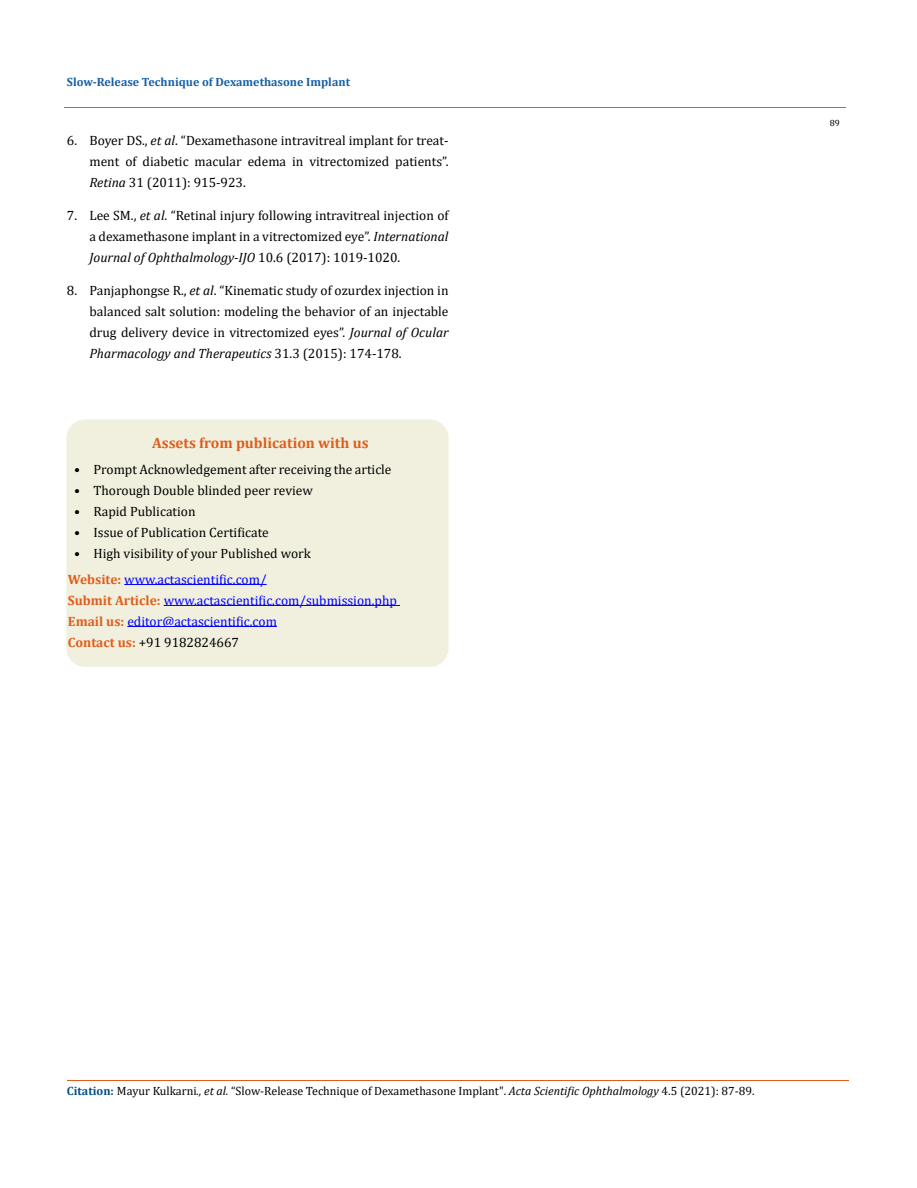
<style>
.page{position:relative;width:917px;height:1188px;background:#fff}
.page>*{position:absolute;margin:0;border:0;box-sizing:border-box;transform-origin:0 0}
.t1{font:700 15px "Cambria";color:#e05d1a}
.t2{font:13.5px/21px "Cambria";color:#000;text-align:justify}
.t3{font:13.5px/21px "Cambria";color:#00f}
.t4{font:12px "Cambria";color:#000}
.t5{font:700 12px "Cambria";color:#1560a6}
.t6{font:9px "Cambria";color:#000}
.s1{font-style:italic}
.s2{font-weight:700;color:#e05d1a}
.s3{color:#000}
.s4{font-weight:700;color:#035089}
</style>
<div class="page">
<div style="left:67px;top:420px;width:381px;height:246px;background:#f1f0de;border-radius:18px"></div>
<div style="left:66px;top:419px;width:382px;height:248px;border:2px solid #f1f0de;border-radius:18px"></div>
<hr style="left:124px;top:584px;width:143px;height:1px;background:#00f">
<hr style="left:164px;top:605px;width:236px;height:1px;background:#00f">
<hr style="left:127px;top:626px;width:150px;height:1px;background:#00f">
<hr style="left:64px;top:108px;width:781px;height:1px;background:#e05d1a">
<hr style="left:67px;top:1080px;width:781px;height:1px;background:#e05d1a">
<p class="t5" style="left:67px;top:73px;width:284px">Slow-Release Technique of Dexamethasone Implant</p>
<p class="t2" style="left:89px;top:130px;width:360px;text-indent:-23px">6. Boyer DS., <span class="s1">et al</span>. “Dexamethasone intravitreal implant for treat&shy;ment of diabetic macular edema in vitrectomized patients”.<br><span class="s1">Retina</span> 31 (2011): 915-923.</p>
<p class="t2" style="left:89px;top:205px;width:360px;text-indent:-23px">7. Lee SM., <span class="s1">et al</span>. “Retinal injury following intravitreal injection of a dexamethasone implant in a vitrectomized eye”. <span class="s1">International Journal of Ophthalmology-IJO</span> 10.6 (2017): 1019-1020.</p>
<p class="t2" style="left:89px;top:280px;width:360px;text-indent:-23px">8. Panjaphongse R., <span class="s1">et al</span>. “Kinematic study of ozurdex injection in balanced salt solution: modeling the behavior of an injectable drug delivery device in vitrectomized eyes”. <span class="s1">Journal of Ocular Pharmacology and Therapeutics</span> 31.3 (2015): 174-178.</p>
<p class="t1" style="left:152px;top:433px;width:218px">Assets from publication with us</p>
<p class="t2" style="left:74px;top:459px;width:319px">• Prompt Acknowledgement after receiving the article</p>
<p class="t2" style="left:74px;top:480px;width:240px">• Thorough Double blinded peer review</p>
<p class="t2" style="left:74px;top:501px;width:123px">• Rapid Publication</p>
<p class="t2" style="left:74px;top:522px;width:196px">• Issue of Publication Certificate</p>
<p class="t2" style="left:74px;top:543px;width:238px">• High visibility of your Published work</p>
<p class="t3" style="left:68px;top:568px;width:330px"><span class="s2">Website:</span> www.actascientific.com/<br><span class="s2">Submit Article:</span> www.actascientific.com/submission.php <span class="s2">Email us:</span> editor@actascientific.com<br><span class="s2">Contact us:</span> <span class="s3">+91 9182824667</span></p>
<p class="t6" style="left:829px;top:118px;width:11px">89</p>
<p class="t4" style="left:67px;top:1084px;width:689px"><span class="s4">Citation:</span> Mayur Kulkarni<span class="s1">., et al.</span> “Slow-Release Technique of Dexamethasone Implant". <span class="s1">Acta Scientific Ophthalmology</span> 4.5 (2021): 87-89.</p>
</div>
